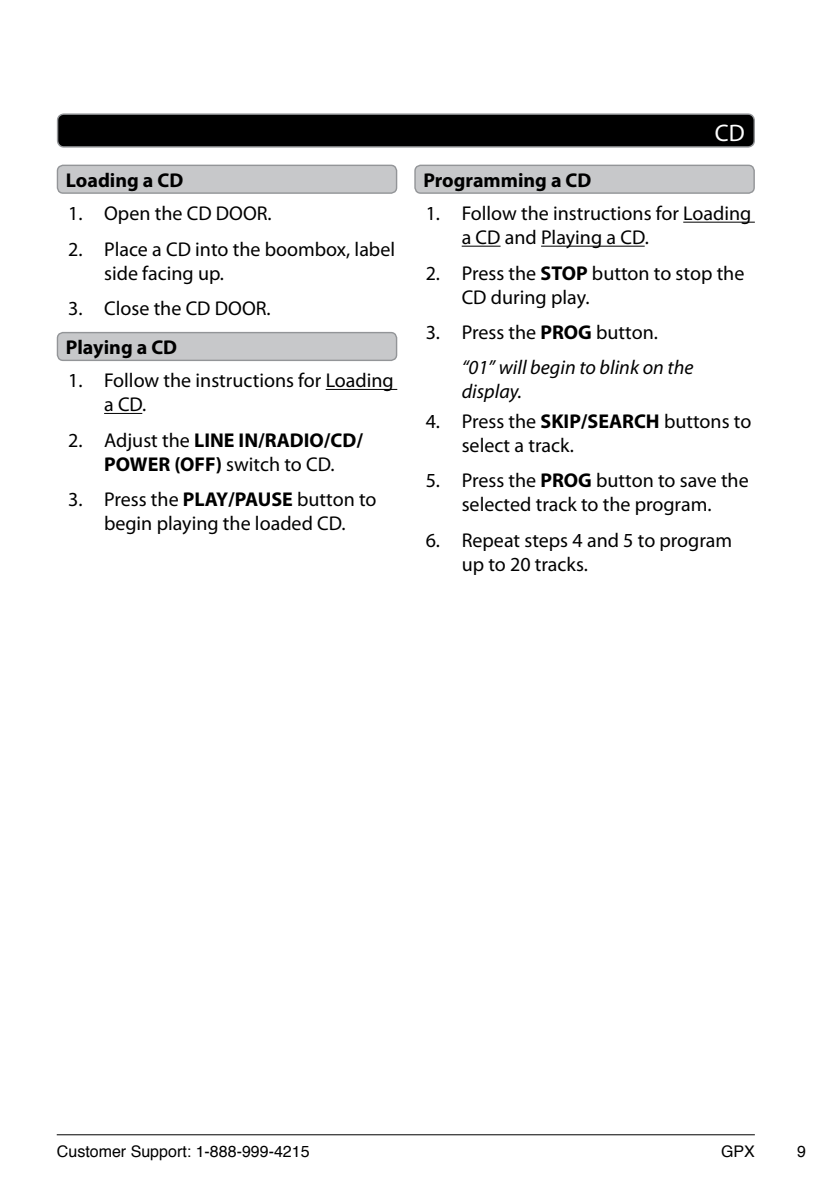
<style>
.page{position:relative;width:840px;height:1191px;background:#fff}
.page>*{position:absolute;margin:0;border:0;box-sizing:border-box;transform-origin:0 0}
.t1{font:24px "Myriad Pro";color:#fff}
.t2{font:20px/24px "Myriad Pro";color:#000}
.t3{font:700 20px/24px "Myriad Pro";color:#000;text-align:center}
.t4{font:italic 20px/35.4px "Myriad Pro";color:#000}
.t5{font:16px "Helvetica";color:#000}
.s1{font-weight:400}
.s2{font-weight:700}
.s3{font-style:normal}
.s4{font-weight:700;font-style:normal}
</style>
<div class="page">
<hr style="left:57px;top:1134px;width:697px;height:1px;background:#000">
<div style="left:57px;top:165px;width:339px;height:28px;background:#c7c8ca;border-radius:6px"></div>
<div style="left:57px;top:165px;width:340px;height:29px;border:1px solid #939598;border-radius:6px"></div>
<div style="left:415px;top:165px;width:338px;height:28px;background:#c7c8ca;border-radius:6px"></div>
<div style="left:414px;top:165px;width:340px;height:29px;border:1px solid #939598;border-radius:6px"></div>
<div style="left:57px;top:332px;width:339px;height:28px;background:#c7c8ca;border-radius:6px"></div>
<div style="left:57px;top:332px;width:340px;height:29px;border:1px solid #939598;border-radius:6px"></div>
<hr style="left:682px;top:222px;width:72px;height:1px;background:#000">
<hr style="left:461px;top:246px;width:39px;height:1px;background:#000">
<hr style="left:540px;top:246px;width:104px;height:1px;background:#000">
<hr style="left:325px;top:389px;width:72px;height:1px;background:#000">
<hr style="left:104px;top:413px;width:38px;height:1px;background:#000">
<div style="left:58px;top:114px;width:695px;height:33px;background:#000;border-radius:6px"></div>
<div style="left:57px;top:113px;width:697px;height:35px;border:1px solid #939598;border-radius:6px"></div>
<p class="t3" style="left:66px;top:167px;width:119px">Loading a CD</p>
<p class="t3" style="left:423px;top:167px;width:169px">Programming a CD</p>
<p class="t1" style="left:714px;top:118px;width:31px">CD</p>
<p class="t2" style="left:68px;top:201px;width:205px">1. Open the CD DOOR.</p>
<p class="t2" style="left:104px;top:236px;width:292px;text-indent:-36px">2. Place a CD into the boombox, label side facing up.</p>
<p class="t2" style="left:68px;top:296px;width:204px">3. Close the CD DOOR.</p>
<p class="t3" style="left:66px;top:334px;width:113px">Playing a CD</p>
<p class="t2" style="left:104px;top:368px;width:291px;text-indent:-36px">1. Follow the instructions for Loading a CD.</p>
<p class="t3" style="left:68px;top:427px;width:296px"><span class="s1">2. Adjust the</span> LINE IN/RADIO/CD/<br>POWER (OFF) <span class="s1">switch to CD.</span></p>
<p class="t2" style="left:68px;top:487px;width:310px;text-align:center">3. Press the <span class="s2">PLAY/PAUSE</span> button to begin playing the loaded CD.</p>
<p class="t2" style="left:461px;top:201px;width:291px;text-indent:-36px">1. Follow the instructions for Loading a CD and Playing a CD.</p>
<p class="t2" style="left:461px;top:260px;width:284px;text-indent:-36px">2. Press the <span class="s2">STOP</span> button to stop the<br>CD during play.</p>
<p class="t4" style="left:461px;top:314px;width:233px;text-indent:-36px"><span class="s3">3. Press the</span> <span class="s4">PROG</span> <span class="s3">button. </span>“01” will begin to blink on the</p>
<p class="t4" style="left:461px;top:373px;width:62px">display.</p>
<p class="t2" style="left:461px;top:409px;width:291px;text-indent:-36px">4. Press the <span class="s2">SKIP/SEARCH</span> buttons to select a track.</p>
<p class="t2" style="left:425px;top:468px;width:324px;text-align:center">5. Press the <span class="s2">PROG</span> button to save the selected track to the program.</p>
<p class="t2" style="left:461px;top:527px;width:272px;text-indent:-36px">6. Repeat steps 4 and 5 to program up to 20 tracks.</p>
<p class="t5" style="left:57px;top:1139px;width:254px">Customer Support: 1-888-999-4215</p>
<p class="t5" style="left:720px;top:1139px;width:35px">GPX</p>
<p class="t5" style="left:796px;top:1139px;width:10px">9</p>
</div>
